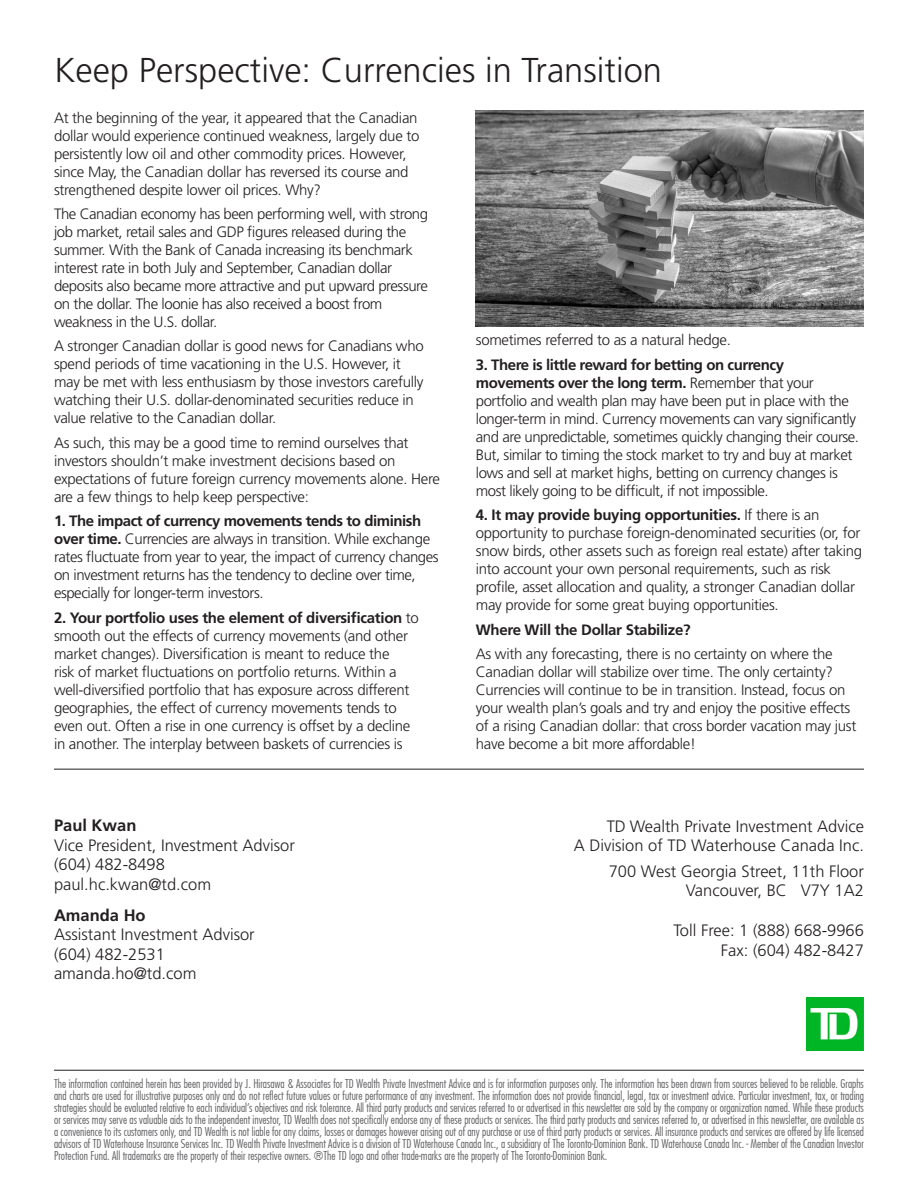
<style>
.page{position:relative;width:918px;height:1188px;background:#fff}
.page>*{position:absolute;margin:0;border:0;box-sizing:border-box;transform-origin:0 0}
.headline{font:300 34.5px "Frutiger";color:#231f20}
.t1{font:300 16.5px "Frutiger";color:#231f20}
.t2{font:700 16.5px "Frutiger";color:#231f20}
.Body_text{font:300 15px/18px "Frutiger";letter-spacing:-.02em;color:#231f20}
.Body_text-2{font:700 15px "Frutiger";letter-spacing:-.02em;color:#231f20}
.t3{font:300 condensed 12px/12px "Futura";color:#636366;text-align:justify}
.s1{font-weight:700}
</style>
<div class="page">
<img style="left:806px;top:997px;width:58px;height:53px">
<hr style="left:54px;top:769px;width:810px;height:1px;background:#231f20">
<hr style="left:54px;top:1070px;width:810px;height:1px;background:#231f20">
<img style="left:476px;top:111px;width:388px;height:215px">
<p class="headline" style="left:54px;top:51px;width:609px">Keep Perspective: Currencies in Transition</p>
<p class="Body_text" style="left:54px;top:108px;width:367px">At the beginning of the year, it appeared that the Canadian dollar would experience continued weakness, largely due to persistently low oil and other commodity prices. However, since May, the Canadian dollar has reversed its course and strengthened despite lower oil prices. Why?</p>
<p class="Body_text" style="left:54px;top:205px;width:376px">The Canadian economy has been performing well, with strong job market, retail sales and GDP figures released during the summer. With the Bank of Canada increasing its benchmark interest rate in both July and September, Canadian dollar deposits also became more attractive and put upward pressure on the dollar. The loonie has also received a boost from weakness in the U.S. dollar.</p>
<p class="Body_text" style="left:54px;top:337px;width:371px">A stronger Canadian dollar is good news for Canadians who spend periods of time vacationing in the U.S. However, it may be met with less enthusiasm by those investors carefully watching their U.S. dollar-denominated securities reduce in value relative to the Canadian dollar.</p>
<p class="Body_text" style="left:54px;top:434px;width:387px">As such, this may be a good time to remind ourselves that investors shouldn’t make investment decisions based on expectations of future foreign currency movements alone. Here are a few things to help keep perspective:</p>
<p class="Body_text" style="left:54px;top:512px;width:386px"><span class="s1">1. The impact of currency movements tends to diminish over time.</span> Currencies are always in transition. While exchange rates fluctuate from year to year, the impact of currency changes on investment returns has the tendency to decline over time, especially for longer-term investors.</p>
<p class="Body_text" style="left:54px;top:609px;width:367px"><span class="s1">2. Your portfolio uses the element of diversification</span> to smooth out the effects of currency movements (and other market changes). Diversification is meant to reduce the<br>risk of market fluctuations on portfolio returns. Within a well-diversified portfolio that has exposure across different geographies, the effect of currency movements tends to even out. Often a rise in one currency is offset by a decline in another. The interplay between baskets of currencies is</p>
<p class="Body_text" style="left:476px;top:331px;width:256px">sometimes referred to as a natural hedge.</p>
<p class="Body_text" style="left:476px;top:355px;width:385px"><span class="s1">3. There is little reward for betting on currency movements over the long term.</span> Remember that your portfolio and wealth plan may have been put in place with the longer-term in mind. Currency movements can vary significantly and are unpredictable, sometimes quickly changing their course.<br>But, similar to timing the stock market to try and buy at market lows and sell at market highs, betting on currency changes is most likely going to be difficult, if not impossible.</p>
<p class="Body_text" style="left:476px;top:506px;width:388px"><span class="s1">4. It may provide buying opportunities.</span> If there is an opportunity to purchase foreign-denominated securities (or, for snow birds, other assets such as foreign real estate) after taking into account your own personal requirements, such as risk profile, asset allocation and quality, a stronger Canadian dollar may provide for some great buying opportunities.</p>
<p class="Body_text-2" style="left:476px;top:620px;width:216px">Where Will the Dollar Stabilize?</p>
<p class="Body_text" style="left:476px;top:645px;width:382px">As with any forecasting, there is no certainty on where the Canadian dollar will stabilize over time. The only certainty?<br>Currencies will continue to be in transition. Instead, focus on your wealth plan’s goals and try and enjoy the positive effects of a rising Canadian dollar: that cross border vacation may just have become a bit more affordable!</p>
<p class="t2" style="left:54px;top:816px;width:84px">Paul Kwan</p>
<p class="t1" style="left:54px;top:836px;width:242px">Vice President, Investment Advisor</p>
<p class="t1" style="left:54px;top:855px;width:112px">(604) 482-8498</p>
<p class="t1" style="left:54px;top:875px;width:159px">paul.hc.kwan@td.com</p>
<p class="t2" style="left:54px;top:905px;width:93px">Amanda Ho</p>
<p class="t1" style="left:54px;top:925px;width:202px">Assistant Investment Advisor</p>
<p class="t1" style="left:54px;top:945px;width:112px">(604) 482-2531</p>
<p class="t1" style="left:54px;top:964px;width:144px">amanda.ho@td.com</p>
<p class="t1" style="left:607px;top:817px;width:259px">TD Wealth Private Investment Advice</p>
<p class="t1" style="left:574px;top:836px;width:292px">A Division of TD Waterhouse Canada Inc.</p>
<p class="t1" style="left:609px;top:862px;width:257px">700 West Georgia Street, 11th Floor</p>
<p class="t1" style="left:686px;top:881px;width:180px">Vancouver, BC V7Y 1A2</p>
<p class="t1" style="left:674px;top:921px;width:192px">Toll Free: 1 (888) 668-9966</p>
<p class="t1" style="left:721px;top:941px;width:145px">Fax: (604) 482-8427</p>
<p class="t3" style="left:54px;top:1077px;width:812px">The information contained herein has been provided by J. Hirasawa &amp; Associates for TD Wealth Private Investment Advice and is for information purposes only. The information has been drawn from sources believed to be reliable. Graphs and charts are used for illustrative purposes only and do not reflect future values or future performance of any investment. The information does not provide financial, legal, tax or investment advice. Particular investment, tax, or trading strategies should be evaluated relative to each individual’s objectives and risk tolerance. All third party products and services referred to or advertised in this newsletter are sold by the company or organization named. While these products or services may serve as valuable aids to the independent investor, TD Wealth does not specifically endorse any of these products or services. The third party products and services referred to, or advertised in this newsletter, are available as a convenience to its customers only, and TD Wealth is not liable for any claims, losses or damages however arising out of any purchase or use of third party products or services. All insurance products and services are offered by life licensed advisors of TD Waterhouse Insurance Services Inc. TD Wealth Private Investment Advice is a division of TD Waterhouse Canada Inc., a subsidiary of The Toronto-Dominion Bank. TD Waterhouse Canada Inc. - Member of the Canadian Investor Protection Fund. All trademarks are the property of their respective owners. ®The TD logo and other trade-marks are the property of The Toronto-Dominion Bank.</p>
</div>
